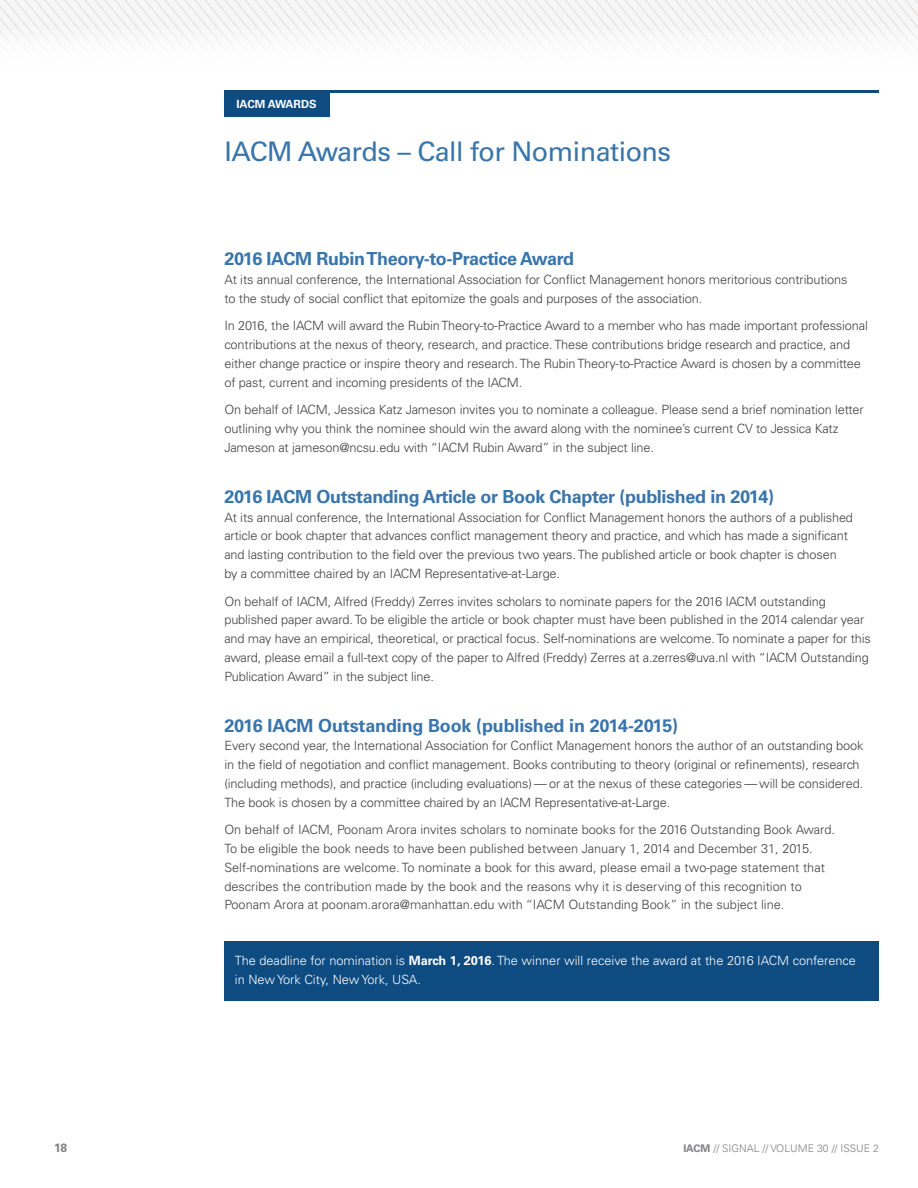
<style>
.page{position:relative;width:918px;height:1188px;background:#fff}
.page>*{position:absolute;margin:0;border:0;box-sizing:border-box;transform-origin:0 0}
.t1{font:27px "Univers LT Std";letter-spacing:-.02em;color:#3975ab}
.t2{font:700 18px "Univers LT Std";letter-spacing:-.02em;color:#3975ab}
.t3{font:300 12.75px/18.8px "Univers LT Std";letter-spacing:-.01em;color:#414042}
.t4{font:300 12.75px/18.8px "Univers LT Std";color:#fff}
.t5{font:700 12px "Univers LT Std";color:#807f83}
.t6{font:700 11.25px "Univers LT Std";color:#fff}
.t7{font:300 10.5px "Univers LT Std";color:#807f83}
.s1{font-weight:700}
</style>
<div class="page">
<svg style="left:0;top:0;width:918px;height:47px"></svg>
<div style="left:224px;top:942px;width:655px;height:59px;background:#0d4b81"></div>
<hr style="left:224px;top:90px;width:655px;height:3px;background:#0d4b81">
<div style="left:224px;top:90px;width:106px;height:27px;background:#0d4b81"></div>
<p class="t6" style="left:236px;top:97px;width:82px">IACM AWARDS</p>
<h1 class="t1" style="left:224px;top:135px;width:448px">IACM Awards – Call for Nominations</h1>
<h2 class="t2" style="left:224px;top:248px;width:351px">2016 IACM Rubin Theory-to-Practice Award</h2>
<p class="t3" style="left:224px;top:270px;width:625px">At its annual conference, the International Association for Conflict Management honors meritorious contributions to the study of social conflict that epitomize the goals and purposes of the association.</p>
<p class="t3" style="left:224px;top:316px;width:645px">In 2016, the IACM will award the Rubin Theory-to-Practice Award to a member who has made important professional contributions at the nexus of theory, research, and practice. These contributions bridge research and practice, and either change practice or inspire theory and research. The Rubin Theory-to-Practice Award is chosen by a committee of past, current and incoming presidents of the IACM.</p>
<p class="t3" style="left:224px;top:400px;width:641px">On behalf of IACM, Jessica Katz Jameson invites you to nominate a colleague. Please send a brief nomination letter outlining why you think the nominee should win the award along with the nominee’s current CV to Jessica Katz<br>Jameson at jameson@ncsu.edu with “IACM Rubin Award” in the subject line.</p>
<h2 class="t2" style="left:224px;top:486px;width:551px">2016 IACM Outstanding Article or Book Chapter (published in 2014)</h2>
<p class="t3" style="left:224px;top:508px;width:630px">At its annual conference, the International Association for Conflict Management honors the authors of a published article or book chapter that advances conflict management theory and practice, and which has made a significant and lasting contribution to the field over the previous two years. The published article or book chapter is chosen by a committee chaired by an IACM Representative-at-Large.</p>
<p class="t3" style="left:224px;top:592px;width:648px">On behalf of IACM, Alfred (Freddy) Zerres invites scholars to nominate papers for the 2016 IACM outstanding published paper award. To be eligible the article or book chapter must have been published in the 2014 calendar year and may have an empirical, theoretical, or practical focus. Self-nominations are welcome. To nominate a paper for this award, please email a full-text copy of the paper to Alfred (Freddy) Zerres at a.zerres@uva.nl with “IACM Outstanding Publication Award” in the subject line.</p>
<h2 class="t2" style="left:224px;top:715px;width:455px">2016 IACM Outstanding Book (published in 2014-2015)</h2>
<p class="t3" style="left:224px;top:736px;width:641px">Every second year, the International Association for Conflict Management honors the author of an outstanding book in the field of negotiation and conflict management. Books contributing to theory (original or refinements), research (including methods), and practice (including evaluations) — or at the nexus of these categories — will be considered.<br>The book is chosen by a committee chaired by an IACM Representative-at-Large.</p>
<p class="t3" style="left:224px;top:820px;width:612px">On behalf of IACM, Poonam Arora invites scholars to nominate books for the 2016 Outstanding Book Award.<br>To be eligible the book needs to have been published between January 1, 2014 and December 31, 2015.<br>Self-nominations are welcome. To nominate a book for this award, please email a two-page statement that describes the contribution made by the book and the reasons why it is deserving of this recognition to Poonam Arora at poonam.arora@manhattan.edu with “IACM Outstanding Book” in the subject line.</p>
<p class="t4" style="left:235px;top:951px;width:623px">The deadline for nomination is <span class="s1">March 1, 2016</span>. The winner will receive the award at the 2016 IACM conference in New York City, New York, USA.</p>
<p class="t5" style="left:54px;top:1141px;width:15px">18</p>
<p class="t7" style="left:683px;top:1142px;width:197px"><span class="s1">IACM</span> // SIGNAL // VOLUME 30 // ISSUE 2</p>
</div>
